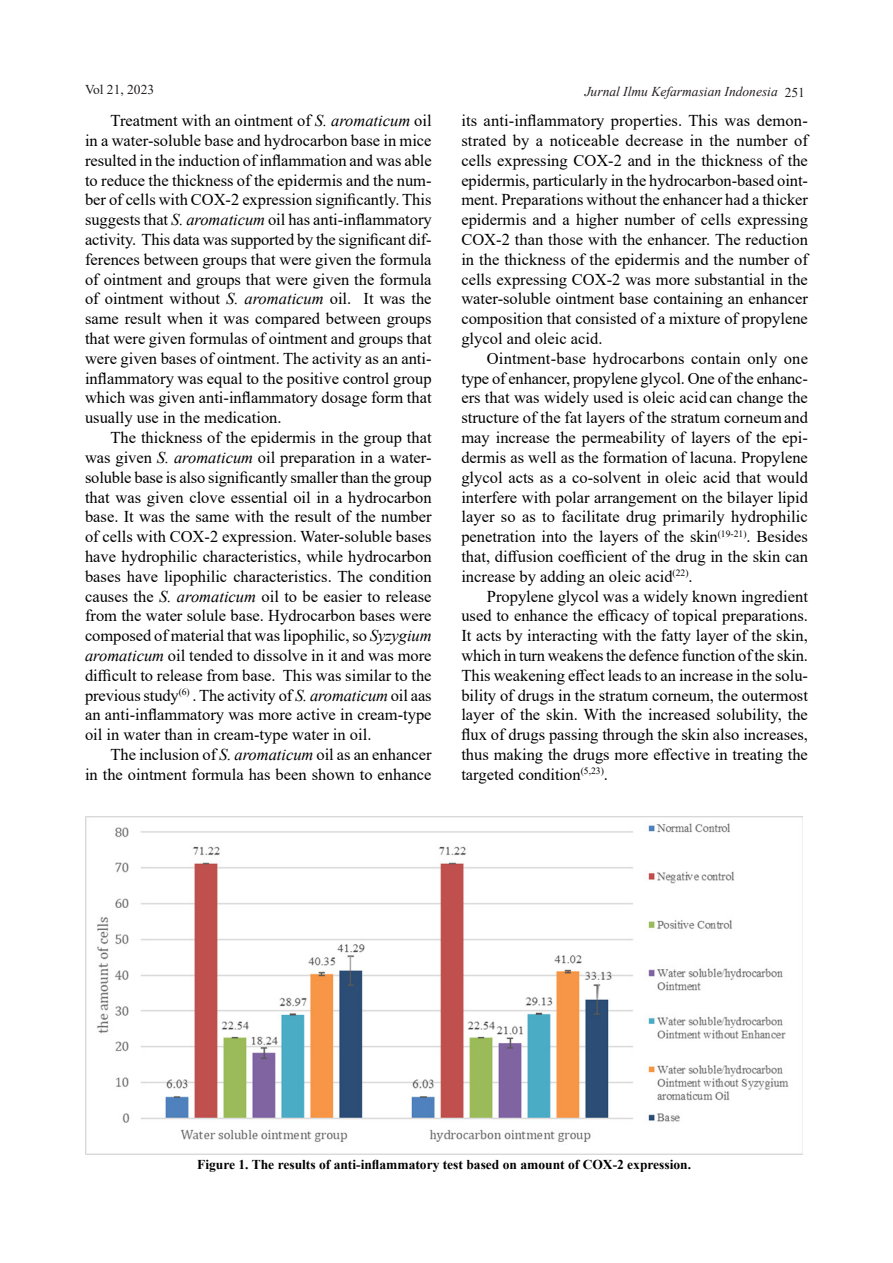
<style>
.page{position:relative;width:893px;height:1263px;background:#fff}
.page>*{position:absolute;margin:0;border:0;box-sizing:border-box;transform-origin:0 0}
.t1{font:16.5px/19.8px "Times New Roman";color:#000;text-align:justify}
.t2{font:700 13.5px "Times New Roman";color:#000}
.t3{font:italic 13.5px "Times New Roman";color:#231f20}
.t4{font:13.5px "Times New Roman";color:#231f20}
.s1{font-style:normal}
.s2{font-style:normal;color:#fff}
.s3{font-style:italic}
</style>
<div class="page">
<img style="left:85px;top:816px;width:718px;height:338px">
<p class="t4" style="left:85px;top:80px;width:71px">Vol 21, 2023</p>
<p class="t3" style="left:585px;top:82px;width:222px">Jurnal Ilmu Kefarmasian Indonesia <span class="s1">251</span><span class="s2">`</span></p>
<p class="t1" style="left:85px;top:110px;width:348px;text-indent:26px">Treatment with an ointment of <span class="s3">S. aromaticum</span> oil in a water-soluble base and hydrocarbon base in mice resulted in the induction of inflammation and was able to reduce the thickness of the epidermis and the num&shy;ber of cells with COX-2 expression significantly. This suggests that <span class="s3">S. aromaticum</span> oil has anti-inflammatory activity. This data was supported by the significant dif&shy;ferences between groups that were given the formula of ointment and groups that were given the formula of ointment without <span class="s3">S. aromaticum</span> oil. It was the same result when it was compared between groups that were given formulas of ointment and groups that were given bases of ointment. The activity as an anti&shy;inflammatory was equal to the positive control group which was given anti-inflammatory dosage form that usually use in the medication.</p>
<p class="t1" style="left:85px;top:427px;width:348px;text-indent:26px">The thickness of the epidermis in the group that was given <span class="s3">S. aromaticum</span> oil preparation in a water&shy;soluble base is also significantly smaller than the group that was given clove essential oil in a hydrocarbon base. It was the same with the result of the number of cells with COX-2 expression. Water-soluble bases have hydrophilic characteristics, while hydrocarbon bases have lipophilic characteristics. The condition causes the <span class="s3">S. aromaticum</span> oil to be easier to release from the water solule base. Hydrocarbon bases were composed of material that was lipophilic, so <span class="s3">Syzygium aromaticum</span> oil tended to dissolve in it and was more difficult to release from base. This was similar to the previous study<sup>(6)</sup> . The activity of <span class="s3">S. aromaticum</span> oil aas an anti-inflammatory was more active in cream-type oil in water than in cream-type water in oil.</p>
<p class="t1" style="left:85px;top:744px;width:348px;text-align:right">The inclusion of <span class="s3">S. aromaticum</span> oil as an enhancer<br>in the ointment formula has been shown to enhance</p>
<p class="t1" style="left:461px;top:110px;width:348px">its anti-inflammatory properties. This was demon&shy;strated by a noticeable decrease in the number of cells expressing COX-2 and in the thickness of the epidermis, particularly in the hydrocarbon-based oint&shy;ment. Preparations without the enhancer had a thicker epidermis and a higher number of cells expressing COX-2 than those with the enhancer. The reduction in the thickness of the epidermis and the number of cells expressing COX-2 was more substantial in the water-soluble ointment base containing an enhancer composition that consisted of a mixture of propylene glycol and oleic acid.</p>
<p class="t1" style="left:461px;top:348px;width:348px;text-indent:26px">Ointment-base hydrocarbons contain only one type of enhancer, propylene glycol. One of the enhanc&shy;ers that was widely used is oleic acid can change the structure of the fat layers of the stratum corneumand may increase the permeability of layers of the epi&shy;dermis as well as the formation of lacuna. Propylene glycol acts as a co-solvent in oleic acid that would interfere with polar arrangement on the bilayer lipid layer so as to facilitate drug primarily hydrophilic penetration into the layers of the skin<sup>(19-21)</sup>. Besides that, diffusion coefficient of the drug in the skin can increase by adding an oleic acid<sup>(22)</sup>.</p>
<p class="t1" style="left:461px;top:585px;width:348px;text-indent:26px">Propylene glycol was a widely known ingredient used to enhance the efficacy of topical preparations.<br>It acts by interacting with the fatty layer of the skin, which in turn weakens the defence function of the skin.<br>This weakening effect leads to an increase in the solu&shy;bility of drugs in the stratum corneum, the outermost layer of the skin. With the increased solubility, the flux of drugs passing through the skin also increases, thus making the drugs more effective in treating the targeted condition<sup>(5,23)</sup>.</p>
<p class="t2" style="left:197px;top:1155px;width:496px">Figure 1. The results of anti-inflammatory test based on amount of COX-2 expression.</p>
</div>
